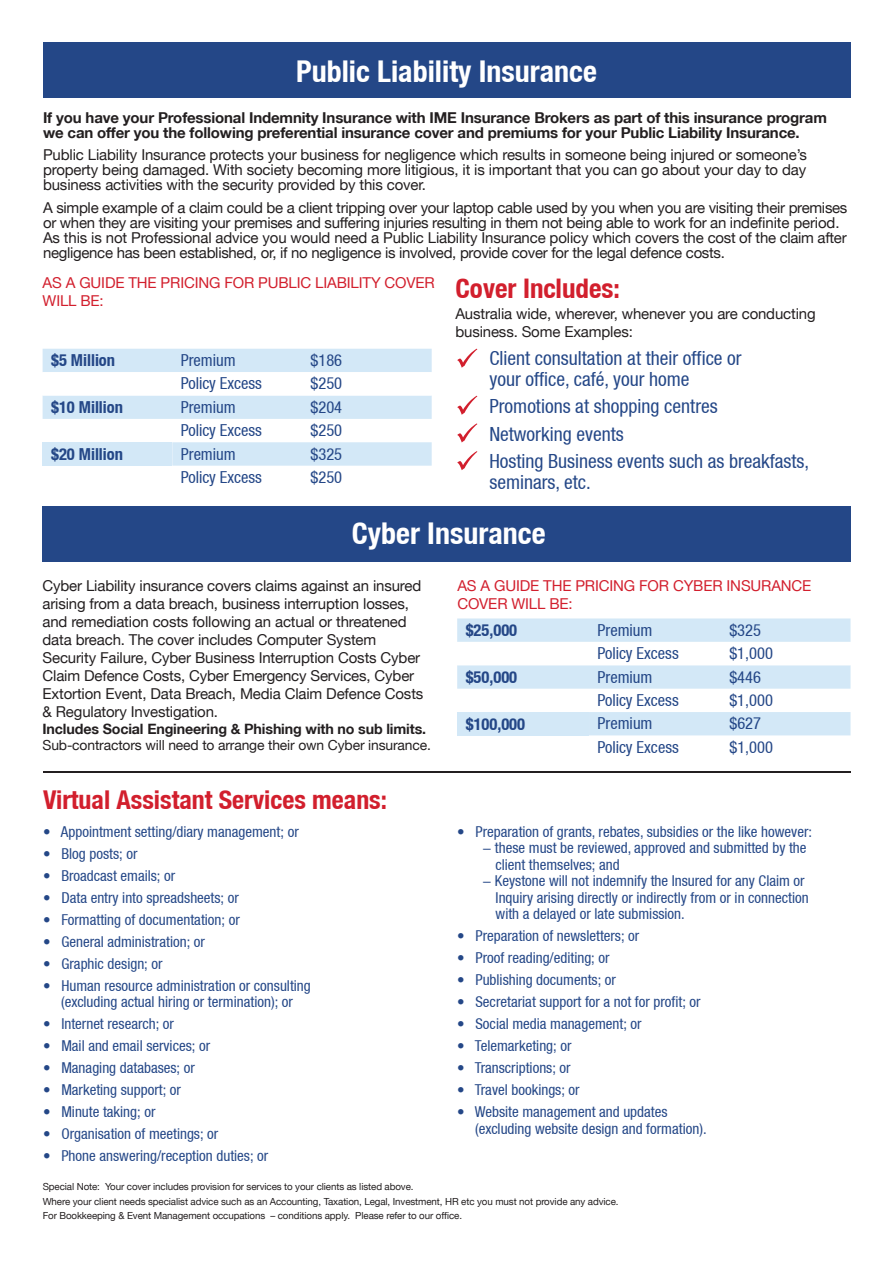
<style>
.page{position:relative;width:893px;height:1263px;background:#fff}
.page>*{position:absolute;margin:0;border:0;box-sizing:border-box;transform-origin:0 0}
.t1{font:700 condensed 30px "Helvetica Neue LT";color:#fff}
.t2{font:700 condensed 27px "Helvetica Neue LT";color:#d21f2d}
.t3{font:700 condensed 25.95px "Helvetica Neue LT";color:#d21f2d}
.t4{font:condensed 19.5px/27.5px "Helvetica Neue LT";color:#244787}
.t5{font:condensed 16.5px "Helvetica Neue LT";color:#244787}
.t6{font:700 condensed 16.5px "Helvetica Neue LT";color:#244787}
.t7{font:15px/18px "Helvetica Neue LT";letter-spacing:-.01em;color:#231f20}
.t8{font:condensed 15px/16.5px "Helvetica Neue LT";color:#244787}
.t9{font:700 15px/15px "Helvetica Neue LT";letter-spacing:-.01em;color:#231f20}
.t10{font:15px/18px "Helvetica Neue LT";letter-spacing:-.01em;color:#d21f2d}
.t11{font:700 14.25px "Helvetica Neue LT";letter-spacing:-.01em;color:#231f20}
.t12{font:13.8px "Helvetica Neue LT";letter-spacing:-.01em;color:#231f20}
.t13{font:9.75px/14.7px "Helvetica Neue LT";letter-spacing:-.01em;color:#231f20}
</style>
<div class="page">
<div style="left:43px;top:43px;width:807px;height:55px;background:#244787"></div>
<div style="left:42px;top:507px;width:808px;height:55px;background:#244787"></div>
<svg style="left:457px;top:349px;width:20px;height:19px"></svg>
<svg style="left:457px;top:396px;width:20px;height:19px"></svg>
<svg style="left:457px;top:423px;width:20px;height:19px"></svg>
<svg style="left:457px;top:451px;width:20px;height:19px"></svg>
<svg style="left:457px;top:618px;width:393px;height:117px;fill:#d3e8f7"></svg>
<svg style="left:457px;top:642px;width:393px;height:23px"></svg>
<div style="left:457px;top:712px;width:132px;height:23px;background:#d3e8f7"></div>
<svg style="left:43px;top:349px;width:389px;height:117px;fill:#d3e8f7"></svg>
<svg style="left:43px;top:372px;width:389px;height:23px"></svg>
<div style="left:43px;top:442px;width:129px;height:24px;background:#d3e8f7"></div>
<hr style="left:43px;top:771px;width:807px;height:1px;background:#231f20">
<h1 class="t1" style="left:296px;top:53px;width:302px">Public Liability Insurance</h1>
<p class="t9" style="left:43px;top:110px;width:785px">If you have your Professional Indemnity Insurance with IME Insurance Brokers as part of this insurance program we can offer you the following preferential insurance cover and premiums for your Public Liability Insurance.</p>
<p class="t7" style="left:43px;top:147px;width:766px;line-height:15px;text-align:justify">Public Liability Insurance protects your business for negligence which results in someone being injured or someone’s property being damaged. With society becoming more litigious, it is important that you can go about your day to day business activities with the security provided by this cover.</p>
<p class="t7" style="left:43px;top:200px;width:806px;line-height:15px">A simple example of a claim could be a client tripping over your laptop cable used by you when you are visiting their premises or when they are visiting your premises and suffering injuries resulting in them not being able to work for an indefinite period.<br>As this is not Professional advice you would need a Public Liability Insurance policy which covers the cost of the claim after negligence has been established, or, if no negligence is involved, provide cover for the legal defence costs.</p>
<p class="t10" style="left:43px;top:273px;width:394px">AS A GUIDE THE PRICING FOR PUBLIC LIABILITY COVER<br>WILL BE:</p>
<p class="t6" style="left:51px;top:350px;width:66px">$5 Million</p>
<p class="t5" style="left:181px;top:351px;width:56px">Premium</p>
<p class="t5" style="left:310px;top:351px;width:33px">$186</p>
<p class="t5" style="left:181px;top:374px;width:83px">Policy Excess</p>
<p class="t5" style="left:310px;top:374px;width:33px">$250</p>
<p class="t6" style="left:51px;top:397px;width:73px">$10 Million</p>
<p class="t5" style="left:181px;top:397px;width:56px">Premium</p>
<p class="t5" style="left:311px;top:397px;width:33px">$204</p>
<p class="t5" style="left:181px;top:421px;width:83px">Policy Excess</p>
<p class="t5" style="left:311px;top:421px;width:33px">$250</p>
<p class="t6" style="left:51px;top:444px;width:73px">$20 Million</p>
<p class="t5" style="left:181px;top:444px;width:56px">Premium</p>
<p class="t5" style="left:311px;top:444px;width:33px">$325</p>
<p class="t5" style="left:181px;top:467px;width:83px">Policy Excess</p>
<p class="t5" style="left:311px;top:467px;width:33px">$250</p>
<h2 class="t2" style="left:455px;top:272px;width:166px">Cover Includes:</h2>
<p class="t7" style="left:455px;top:304px;width:362px">Australia wide, wherever, whenever you are conducting business. Some Examples:</p>
<h3 class="t4" style="left:489px;top:347px;width:254px;line-height:21px">Client consultation at their office or your office, café, your home</h3>
<h3 class="t4" style="left:489px;top:392px;width:321px">Promotions at shopping centres<br>Networking events<br>Hosting Business events such as breakfasts,</h3>
<h3 class="t4" style="left:489px;top:468px;width:103px">seminars, etc.</h3>
<h1 class="t1" style="left:352px;top:515px;width:195px">Cyber Insurance</h1>
<p class="t7" style="left:43px;top:576px;width:382px">Cyber Liability insurance covers claims against an insured arising from a data breach, business interruption losses, and remediation costs following an actual or threatened data breach. The cover includes Computer System Security Failure, Cyber Business Interruption Costs Cyber Claim Defence Costs, Cyber Emergency Services, Cyber Extortion Event, Data Breach, Media Claim Defence Costs &amp; Regulatory Investigation.</p>
<p class="t11" style="left:43px;top:720px;width:385px">Includes Social Engineering &amp; Phishing with no sub limits.</p>
<p class="t12" style="left:43px;top:737px;width:390px">Sub-contractors will need to arrange their own Cyber insurance.</p>
<h3 class="t3" style="left:43px;top:784px;width:345px">Virtual Assistant Services means:</h3>
<p class="t8" style="left:43px;top:823px;width:257px">• Appointment setting/diary management; or</p>
<p class="t8" style="left:43px;top:845px;width:96px">• Blog posts; or</p>
<p class="t8" style="left:43px;top:867px;width:134px">• Broadcast emails; or</p>
<p class="t8" style="left:43px;top:889px;width:197px">• Data entry into spreadsheets; or</p>
<p class="t8" style="left:43px;top:911px;width:198px">• Formatting of documentation; or</p>
<p class="t8" style="left:43px;top:933px;width:163px">• General administration; or</p>
<p class="t8" style="left:43px;top:955px;width:121px">• Graphic design; or</p>
<p class="t8" style="left:43px;top:977px;width:269px;text-align:center">• Human resource administration or consulting (excluding actual hiring or termination); or</p>
<p class="t8" style="left:43px;top:1015px;width:132px">• Internet research; or</p>
<p class="t8" style="left:43px;top:1037px;width:169px">• Mail and email services; or</p>
<p class="t8" style="left:43px;top:1059px;width:153px">• Managing databases; or</p>
<p class="t8" style="left:43px;top:1081px;width:139px">• Marketing support; or</p>
<p class="t8" style="left:43px;top:1103px;width:114px">• Minute taking; or</p>
<p class="t8" style="left:43px;top:1125px;width:177px">• Organisation of meetings; or</p>
<p class="t8" style="left:43px;top:1147px;width:227px">• Phone answering/reception duties; or</p>
<p class="t10" style="left:457px;top:576px;width:356px">AS A GUIDE THE PRICING FOR CYBER INSURANCE<br>COVER WILL BE:</p>
<p class="t6" style="left:466px;top:620px;width:53px">$25,000</p>
<p class="t5" style="left:597px;top:620px;width:56px">Premium</p>
<p class="t5" style="left:729px;top:620px;width:33px">$325</p>
<p class="t5" style="left:597px;top:644px;width:83px">Policy Excess</p>
<p class="t5" style="left:729px;top:644px;width:45px">$1,000</p>
<p class="t6" style="left:466px;top:667px;width:53px">$50,000</p>
<p class="t5" style="left:598px;top:667px;width:56px">Premium</p>
<p class="t5" style="left:729px;top:667px;width:33px">$446</p>
<p class="t5" style="left:598px;top:690px;width:83px">Policy Excess</p>
<p class="t5" style="left:729px;top:690px;width:45px">$1,000</p>
<p class="t6" style="left:466px;top:714px;width:61px">$100,000</p>
<p class="t5" style="left:598px;top:714px;width:56px">Premium</p>
<p class="t5" style="left:729px;top:714px;width:33px">$627</p>
<p class="t5" style="left:598px;top:737px;width:83px">Policy Excess</p>
<p class="t5" style="left:729px;top:737px;width:45px">$1,000</p>
<p class="t8" style="left:457px;top:823px;width:356px">• Preparation of grants, rebates, subsidies or the like however:</p>
<p class="t8" style="left:496px;top:839px;width:312px;text-indent:-13px">- these must be reviewed, approved and submitted by the client themselves; and</p>
<p class="t8" style="left:496px;top:872px;width:315px;text-indent:-13px">- Keystone will not indemnify the Insured for any Claim or<br>Inquiry arising directly or indirectly from or in connection with a delayed or late submission.</p>
<p class="t8" style="left:457px;top:927px;width:184px">• Preparation of newsletters; or</p>
<p class="t8" style="left:457px;top:949px;width:154px">• Proof reading/editing; or</p>
<p class="t8" style="left:457px;top:971px;width:160px">• Publishing documents; or</p>
<p class="t8" style="left:457px;top:993px;width:245px">• Secretariat support for a not for profit; or</p>
<p class="t8" style="left:457px;top:1015px;width:186px">• Social media management; or</p>
<p class="t8" style="left:457px;top:1037px;width:116px">• Telemarketing; or</p>
<p class="t8" style="left:457px;top:1059px;width:115px">• Transcriptions; or</p>
<p class="t8" style="left:457px;top:1081px;width:124px">• Travel bookings; or</p>
<p class="t8" style="left:475px;top:1103px;width:233px;text-indent:-18px">• Website management and updates (excluding website design and formation).</p>
<p class="t13" style="left:43px;top:1179px;width:577px">Special Note: Your cover includes provision for services to your clients as listed above.<br>Where your client needs specialist advice such as an Accounting, Taxation, Legal, Investment, HR etc you must not provide any advice.<br>For Bookkeeping &amp; Event Management occupations – conditions apply. Please refer to our office.</p>
</div>
